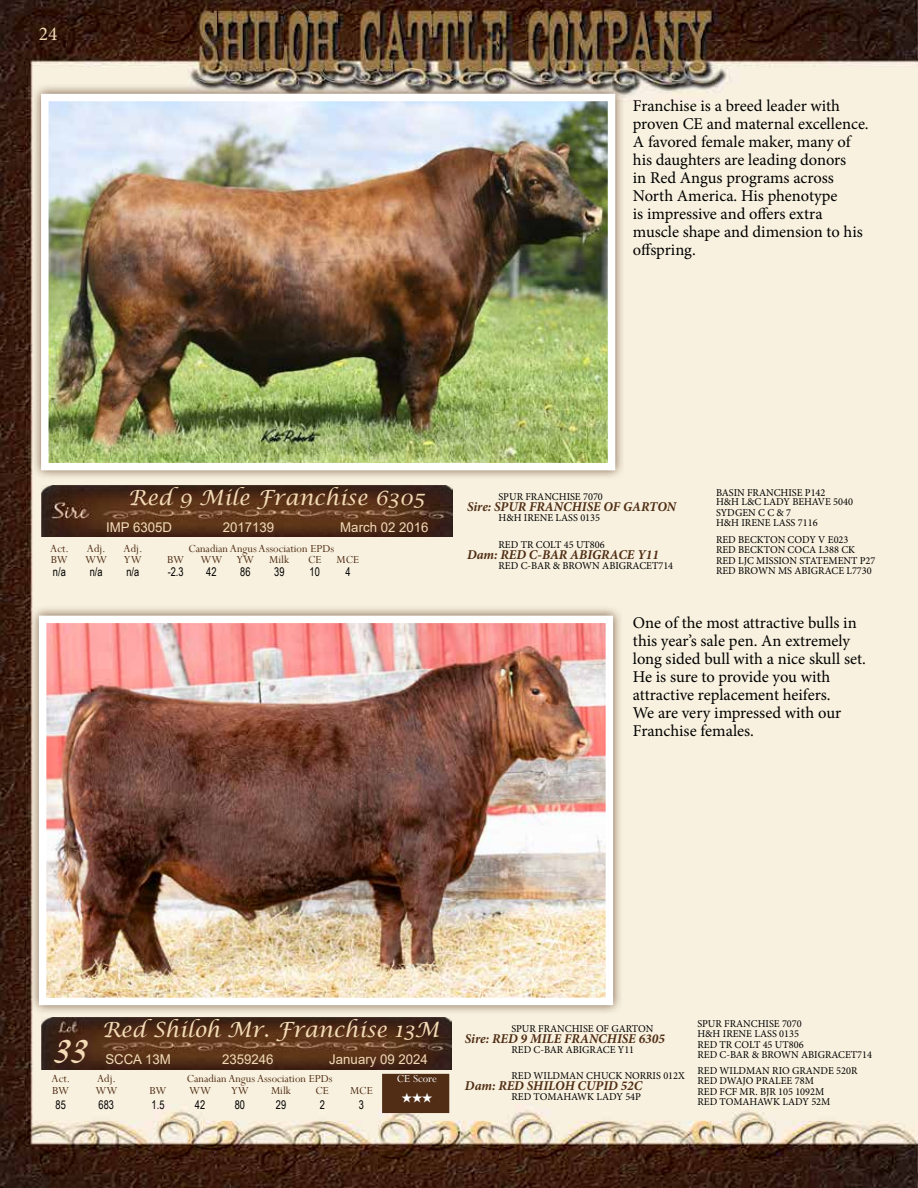
<style>
.page{position:relative;width:918px;height:1188px;background:#fff}
.page>*{position:absolute;margin:0;border:0;box-sizing:border-box;transform-origin:0 0}
.t1{font:37.5px "Lydian Cursive BT";color:#f3dbb6;scale:.89 1}
.t2{font:italic 21px "Lucida Calligraphy";color:#f3dbb6}
.t3{font:19.5px "Minion Pro";color:#f3dbb6}
.t4{font:16.5px/18px "Minion Pro";letter-spacing:-.005em;color:#000}
.t5{font:italic 700 13.5px "Minion Pro";color:#502d14}
.t6{font:13.5px "Arial";color:#f3dbb6}
.t7{font:12px "Perpetua";color:#502d14}
.t8{font:12px "Arial Narrow";color:#000;scale:.94 1}
.t9{font:12px "Perpetua";color:#fff}
.t10{font:10.5px/16.6px "Minion Pro";color:#000}
</style>
<div class="page">
<img style="left:0;top:0;width:918px;height:1188px">
<img style="left:42px;top:485px;width:410px;height:52px">
<div style="left:31px;top:84px;width:594px;height:397px;background:#502d14;opacity:.75"></div>
<img style="left:50px;top:103px;width:556px;height:358px">
<div style="left:41px;top:94px;width:574px;height:376px;border:8px solid #fff"></div>
<div style="left:29px;top:605px;width:594px;height:410px;background:#502d14;opacity:.75"></div>
<img style="left:48px;top:625px;width:556px;height:371px">
<div style="left:39px;top:616px;width:574px;height:389px;border:8px solid #fff"></div>
<img style="left:41px;top:1018px;width:411px;height:51px">
<div style="left:382px;top:1074px;width:67px;height:39px;background:#502d14"></div>
<h3 class="t3" style="left:39px;top:21px;width:20px">24</h3>
<p class="t4" style="left:633px;top:97px;width:237px">Franchise is a breed leader with proven CE and maternal excellence.<br>A favored female maker, many of his daughters are leading donors<br>in Red Angus programs across<br>North America. His phenotype<br>is impressive and offers extra muscle shape and dimension to his offspring.</p>
<h2 class="t2" style="left:128px;top:485px;width:298px">Red 9 Mile Franchise 6305</h2>
<p class="t6" style="left:106px;top:518px;width:67px">IMP 6305D</p>
<p class="t6" style="left:223px;top:518px;width:53px">2017139</p>
<p class="t6" style="left:340px;top:518px;width:90px">March 02 2016</p>
<p class="t7" style="left:50px;top:541px;width:20px">Act.</p>
<p class="t7" style="left:87px;top:541px;width:20px">Adj.</p>
<p class="t7" style="left:124px;top:541px;width:20px">Adj.</p>
<p class="t7" style="left:188px;top:541px;width:147px">Canadian Angus Association EPDs</p>
<p class="t7" style="left:51px;top:552px;width:19px">BW</p>
<p class="t7" style="left:85px;top:552px;width:24px">WW</p>
<p class="t7" style="left:124px;top:552px;width:19px">YW</p>
<p class="t7" style="left:167px;top:552px;width:19px">BW</p>
<p class="t7" style="left:200px;top:552px;width:55px">WW YW</p>
<p class="t7" style="left:269px;top:552px;width:22px">Milk</p>
<p class="t7" style="left:308px;top:552px;width:15px">CE</p>
<p class="t7" style="left:337px;top:552px;width:24px">MCE</p>
<p class="t8" style="left:53px;top:563px;width:15px">n/a</p>
<p class="t8" style="left:90px;top:563px;width:15px">n/a</p>
<p class="t8" style="left:126px;top:563px;width:15px">n/a</p>
<p class="t8" style="left:168px;top:563px;width:18px">-2.3</p>
<p class="t8" style="left:206px;top:563px;width:12px">42</p>
<p class="t8" style="left:240px;top:563px;width:12px">86</p>
<p class="t8" style="left:274px;top:563px;width:12px">39</p>
<p class="t8" style="left:310px;top:563px;width:12px">10</p>
<p class="t8" style="left:345px;top:563px;width:7px">4</p>
<p class="t10" style="left:499px;top:489px;width:106px">SPUR FRANCHISE 7070</p>
<p class="t5" style="left:467px;top:498px;width:211px">Sire: SPUR FRANCHISE OF GARTON</p>
<p class="t10" style="left:499px;top:510px;width:103px">H&amp;H IRENE LASS 0135</p>
<p class="t10" style="left:499px;top:536px;width:108px">RED TR COLT 45 UT806</p>
<p class="t5" style="left:467px;top:545px;width:193px">Dam: RED C-BAR ABIGRACE Y11</p>
<p class="t10" style="left:499px;top:557px;width:176px">RED C-BAR &amp; BROWN ABIGRACET714</p>
<p class="t10" style="left:716px;top:484px;width:111px">BASIN FRANCHISE P142</p>
<p class="t10" style="left:716px;top:494px;width:138px">H&amp;H L&amp;C LADY BEHAVE 5040</p>
<p class="t10" style="left:716px;top:505px;width:77px">SYDGEN C C &amp; 7</p>
<p class="t10" style="left:716px;top:515px;width:134px">H&amp;H IRENE LASS 7116<br>RED BECKTON CODY V E023</p>
<p class="t10" style="left:716px;top:541px;width:141px">RED BECKTON COCA L388 CK</p>
<p class="t10" style="left:716px;top:552px;width:161px">RED LJC MISSION STATEMENT P27</p>
<p class="t10" style="left:716px;top:562px;width:157px">RED BROWN MS ABIGRACE L7730</p>
<h3 class="t4" style="left:633px;top:613px;width:235px">One of the most attractive bulls in this year’s sale pen. An extremely long sided bull with a nice skull set.<br>He is sure to provide you with attractive replacement heifers.<br>We are very impressed with our<br>Franchise females.</h3>
<h1 class="t1" style="left:55px;top:1025px;width:41px">33</h1>
<h2 class="t2" style="left:102px;top:1017px;width:338px">Red Shiloh Mr. Franchise 13M</h2>
<p class="t6" style="left:105px;top:1050px;width:67px">SCCA 13M</p>
<p class="t6" style="left:222px;top:1050px;width:53px">2359246</p>
<p class="t6" style="left:329px;top:1050px;width:100px">January 09 2024</p>
<p class="t7" style="left:52px;top:1071px;width:20px">Act.</p>
<p class="t7" style="left:97px;top:1071px;width:20px">Adj.</p>
<p class="t7" style="left:187px;top:1071px;width:147px">Canadian Angus Association EPDs</p>
<p class="t9" style="left:397px;top:1071px;width:42px">CE Score</p>
<p class="t7" style="left:52px;top:1083px;width:19px">BW</p>
<p class="t7" style="left:95px;top:1083px;width:24px">WW</p>
<p class="t7" style="left:149px;top:1083px;width:19px">BW</p>
<p class="t7" style="left:189px;top:1083px;width:24px">WW</p>
<p class="t7" style="left:231px;top:1083px;width:19px">YW</p>
<p class="t7" style="left:271px;top:1083px;width:22px">Milk</p>
<p class="t7" style="left:316px;top:1083px;width:15px">CE</p>
<p class="t7" style="left:350px;top:1083px;width:24px">MCE</p>
<p class="t8" style="left:56px;top:1096px;width:12px">85</p>
<p class="t8" style="left:99px;top:1096px;width:18px">683</p>
<p class="t8" style="left:152px;top:1096px;width:15px">1.5</p>
<p class="t8" style="left:195px;top:1096px;width:12px">42</p>
<p class="t8" style="left:235px;top:1096px;width:12px">80</p>
<p class="t8" style="left:276px;top:1096px;width:12px">29</p>
<p class="t8" style="left:320px;top:1096px;width:7px">2</p>
<p class="t8" style="left:359px;top:1096px;width:7px">3</p>
<p class="t10" style="left:511px;top:1020px;width:143px">SPUR FRANCHISE OF GARTON</p>
<p class="t5" style="left:465px;top:1029px;width:201px">Sire: RED 9 MILE FRANCHISE 6305</p>
<p class="t10" style="left:511px;top:1041px;width:124px">RED C-BAR ABIGRACE Y11</p>
<p class="t10" style="left:511px;top:1068px;width:175px">RED WILDMAN CHUCK NORRIS 012X</p>
<p class="t5" style="left:465px;top:1076px;width:179px">Dam: RED SHILOH CUPID 52C</p>
<p class="t10" style="left:511px;top:1089px;width:131px">RED TOMAHAWK LADY 54P</p>
<p class="t10" style="left:697px;top:1015px;width:106px">SPUR FRANCHISE 7070</p>
<p class="t10" style="left:697px;top:1025px;width:103px">H&amp;H IRENE LASS 0135</p>
<p class="t10" style="left:697px;top:1036px;width:108px">RED TR COLT 45 UT806</p>
<p class="t10" style="left:697px;top:1046px;width:176px">RED C-BAR &amp; BROWN ABIGRACET714<br>RED WILDMAN RIO GRANDE 520R</p>
<p class="t10" style="left:697px;top:1073px;width:118px">RED DWAJO PRALEE 78M</p>
<p class="t10" style="left:697px;top:1084px;width:128px">RED FCF MR. BJR 105 1092M</p>
<p class="t10" style="left:697px;top:1093px;width:134px">RED TOMAHAWK LADY 52M</p>
</div>
